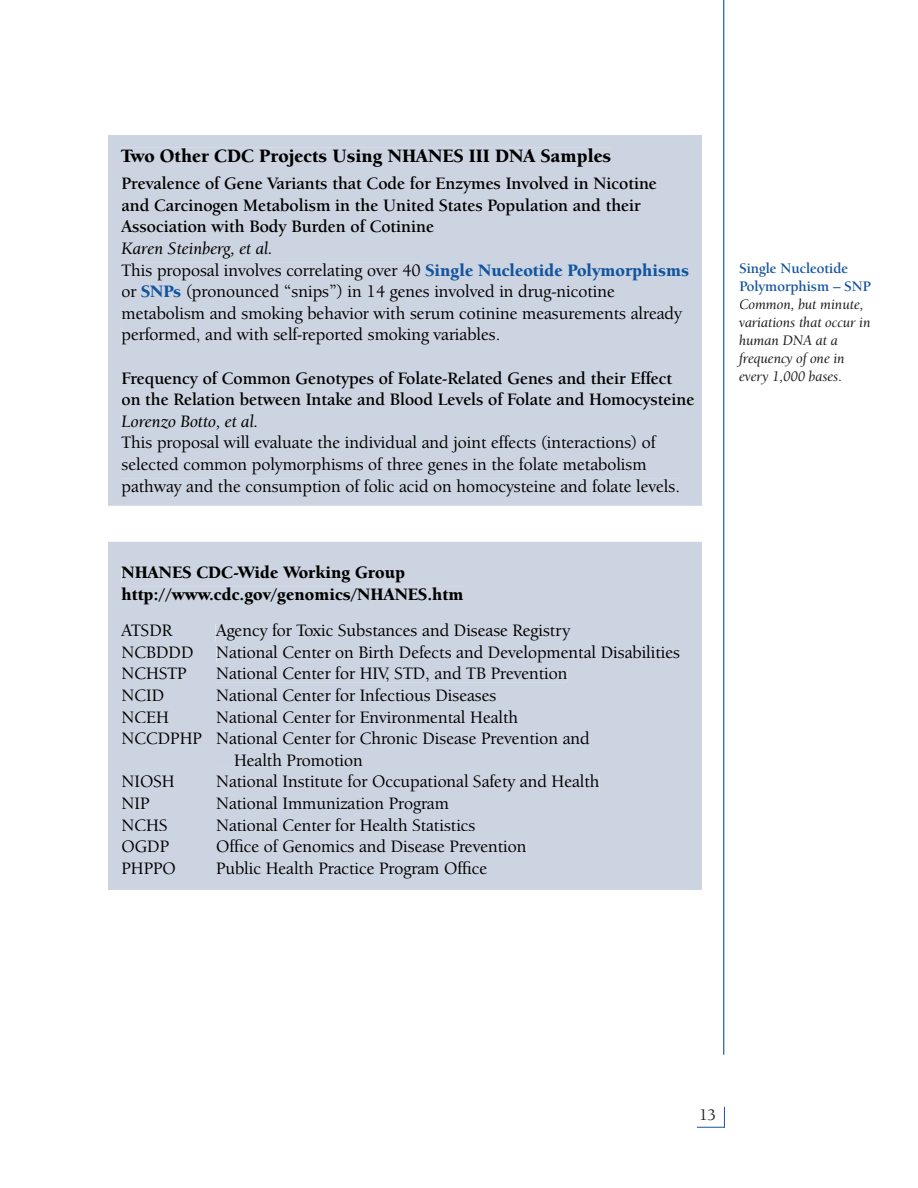
<style>
.page{position:relative;width:918px;height:1188px;background:#fff}
.page>*{position:absolute;margin:0;border:0;box-sizing:border-box;transform-origin:0 0}
.t1{font:900 19.5px "Berkeley Oldstyle IT Cby BT";color:#000}
.t2{font:500 18px/21.6px "Berkeley Oldstyle IT Cby BT";color:#000}
.t3{font:700 18px/21.6px "Berkeley Oldstyle IT Cby BT";color:#000}
.t4{font:900 18px/21.6px "Berkeley Oldstyle IT Cby BT";color:#000}
.t5{font:18px "Berkeley Oldstyle IT Cby BT Med Ital";color:#000}
.t6{font:500 16.5px "Berkeley Oldstyle IT Cby BT";color:#231f20}
.t7{font:15px/18px "Berkeley Oldstyle IT Cby BT Med Ital";color:#231f20}
.t8{font:700 15px/18px "Berkeley Oldstyle IT Cby BT";color:#13549e}
.s1{font-weight:900;color:#13549e}
.s2{font-family:"Berkeley Oldstyle IT Cby BT Med Ital";font-weight:400}
</style>
<div class="page">
<svg style="left:697px;top:1107px;width:28px;height:21px"></svg>
<hr style="left:723px;top:0;width:1px;height:1055px;background:#13549e">
<svg style="left:108px;top:135px;width:594px;height:755px;background:#d0d7e3"></svg>
<div style="left:121px;top:148px;width:490px;height:18px;background:#ccd4e1"></div>
<div style="left:122px;top:176px;width:535px;height:18px;background:#ccd4e1"></div>
<div style="left:122px;top:198px;width:519px;height:17px;background:#ccd4e1"></div>
<div style="left:121px;top:220px;width:313px;height:17px;background:#ccd4e1"></div>
<div style="left:122px;top:241px;width:149px;height:18px;background:#ccd4e1"></div>
<div style="left:121px;top:263px;width:300px;height:17px;background:#ccd4e1"></div>
<div style="left:122px;top:289px;width:15px;height:8px;background:#ccd4e1"></div>
<div style="left:187px;top:284px;width:428px;height:18px;background:#ccd4e1"></div>
<div style="left:122px;top:306px;width:560px;height:17px;background:#ccd4e1"></div>
<div style="left:122px;top:328px;width:378px;height:17px;background:#ccd4e1"></div>
<div style="left:122px;top:371px;width:550px;height:17px;background:#ccd4e1"></div>
<div style="left:122px;top:392px;width:572px;height:18px;background:#ccd4e1"></div>
<div style="left:122px;top:414px;width:134px;height:15px;background:#ccd4e1"></div>
<div style="left:121px;top:436px;width:536px;height:17px;background:#ccd4e1"></div>
<div style="left:122px;top:457px;width:525px;height:18px;background:#ccd4e1"></div>
<div style="left:122px;top:479px;width:558px;height:17px;background:#ccd4e1"></div>
<div style="left:122px;top:565px;width:282px;height:18px;background:#ccd4e1"></div>
<div style="left:122px;top:587px;width:341px;height:17px;background:#ccd4e1"></div>
<div style="left:121px;top:624px;width:52px;height:13px;background:#ccd4e1"></div>
<div style="left:216px;top:623px;width:355px;height:18px;background:#ccd4e1"></div>
<div style="left:122px;top:646px;width:72px;height:12px;background:#ccd4e1"></div>
<div style="left:217px;top:645px;width:462px;height:17px;background:#ccd4e1"></div>
<div style="left:122px;top:668px;width:65px;height:12px;background:#ccd4e1"></div>
<div style="left:217px;top:667px;width:350px;height:15px;background:#ccd4e1"></div>
<div style="left:122px;top:689px;width:42px;height:12px;background:#ccd4e1"></div>
<div style="left:217px;top:688px;width:279px;height:13px;background:#ccd4e1"></div>
<div style="left:122px;top:711px;width:47px;height:12px;background:#ccd4e1"></div>
<div style="left:217px;top:710px;width:301px;height:13px;background:#ccd4e1"></div>
<div style="left:122px;top:732px;width:80px;height:13px;background:#ccd4e1"></div>
<div style="left:217px;top:731px;width:373px;height:14px;background:#ccd4e1"></div>
<div style="left:216px;top:753px;width:147px;height:13px;background:#ccd4e1"></div>
<div style="left:122px;top:776px;width:53px;height:12px;background:#ccd4e1"></div>
<div style="left:217px;top:775px;width:382px;height:17px;background:#ccd4e1"></div>
<div style="left:122px;top:798px;width:27px;height:11px;background:#ccd4e1"></div>
<div style="left:217px;top:796px;width:232px;height:18px;background:#ccd4e1"></div>
<div style="left:122px;top:819px;width:45px;height:12px;background:#ccd4e1"></div>
<div style="left:217px;top:818px;width:258px;height:13px;background:#ccd4e1"></div>
<div style="left:122px;top:840px;width:47px;height:13px;background:#ccd4e1"></div>
<div style="left:217px;top:839px;width:309px;height:14px;background:#ccd4e1"></div>
<div style="left:122px;top:862px;width:54px;height:12px;background:#ccd4e1"></div>
<div style="left:217px;top:861px;width:270px;height:17px;background:#ccd4e1"></div>
<p class="t1" style="left:122px;top:143px;width:491px">Two Other CDC Projects Using NHANES III DNA Samples</p>
<p class="t3" style="left:122px;top:172px;width:537px">Prevalence of Gene Variants that Code for Enzymes Involved in Nicotine and Carcinogen Metabolism in the United States Population and their</p>
<p class="t5" style="left:122px;top:237px;width:153px">Karen Steinberg, et al.</p>
<p class="t3" style="left:122px;top:216px;width:314px">Association with Body Burden of Cotinine</p>
<p class="t2" style="left:122px;top:259px;width:569px">This proposal involves correlating over 40 <span class="s1">Single Nucleotide Polymorphisms </span>or <span class="s1">SNPs</span> (pronounced “snips”) in 14 genes involved in drug-nicotine metabolism and smoking behavior with serum cotinine measurements already</p>
<p class="t2" style="left:122px;top:324px;width:380px">performed, and with self-reported smoking variables.</p>
<p class="t3" style="left:122px;top:367px;width:574px">Frequency of Common Genotypes of Folate-Related Genes and their Effect on the Relation between Intake and Blood Levels of Folate and Homocysteine<br><span class="s2">Lorenzo Botto, et al.</span></p>
<p class="t2" style="left:122px;top:432px;width:560px">This proposal will evaluate the individual and joint effects (interactions) of selected common polymorphisms of three genes in the folate metabolism pathway and the consumption of folic acid on homocysteine and folate levels.</p>
<p class="t4" style="left:122px;top:561px;width:343px">NHANES CDC-Wide Working Group http://www.cdc.gov/genomics/NHANES.htm</p>
<p class="t2" style="left:122px;top:619px;width:52px">ATSDR</p>
<p class="t2" style="left:216px;top:619px;width:356px">Agency for Toxic Substances and Disease Registry</p>
<p class="t2" style="left:216px;top:663px;width:353px">National Center for HIV, STD, and TB Prevention</p>
<p class="t2" style="left:122px;top:641px;width:560px">NCBDDD National Center on Birth Defects and Developmental Disabilities<br>NCHSTP<br>NCID</p>
<p class="t2" style="left:216px;top:684px;width:282px">National Center for Infectious Diseases</p>
<p class="t2" style="left:122px;top:706px;width:49px">NCEH</p>
<p class="t2" style="left:216px;top:706px;width:304px">National Center for Environmental Health</p>
<p class="t2" style="left:122px;top:727px;width:470px">NCCDPHP National Center for Chronic Disease Prevention and</p>
<p class="t2" style="left:234px;top:749px;width:130px">Health Promotion</p>
<p class="t2" style="left:122px;top:771px;width:55px">NIOSH</p>
<p class="t2" style="left:216px;top:771px;width:385px">National Institute for Occupational Safety and Health</p>
<p class="t2" style="left:122px;top:792px;width:29px">NIP</p>
<p class="t2" style="left:216px;top:792px;width:234px">National Immunization Program</p>
<p class="t2" style="left:122px;top:814px;width:47px">NCHS</p>
<p class="t2" style="left:216px;top:814px;width:261px">National Center for Health Statistics</p>
<p class="t2" style="left:122px;top:835px;width:56px">OGDP<br>PHPPO</p>
<p class="t2" style="left:216px;top:835px;width:312px">Office of Genomics and Disease Prevention<br>Public Health Practice Program Office</p>
<p class="t8" style="left:740px;top:259px;width:133px">Single Nucleotide<br>Polymorphism – SNP</p>
<p class="t7" style="left:740px;top:295px;width:133px">Common, but minute, variations that occur in human DNA at a frequency of one in every 1,000 bases.</p>
<p class="t6" style="left:699px;top:1105px;width:19px">13</p>
</div>
